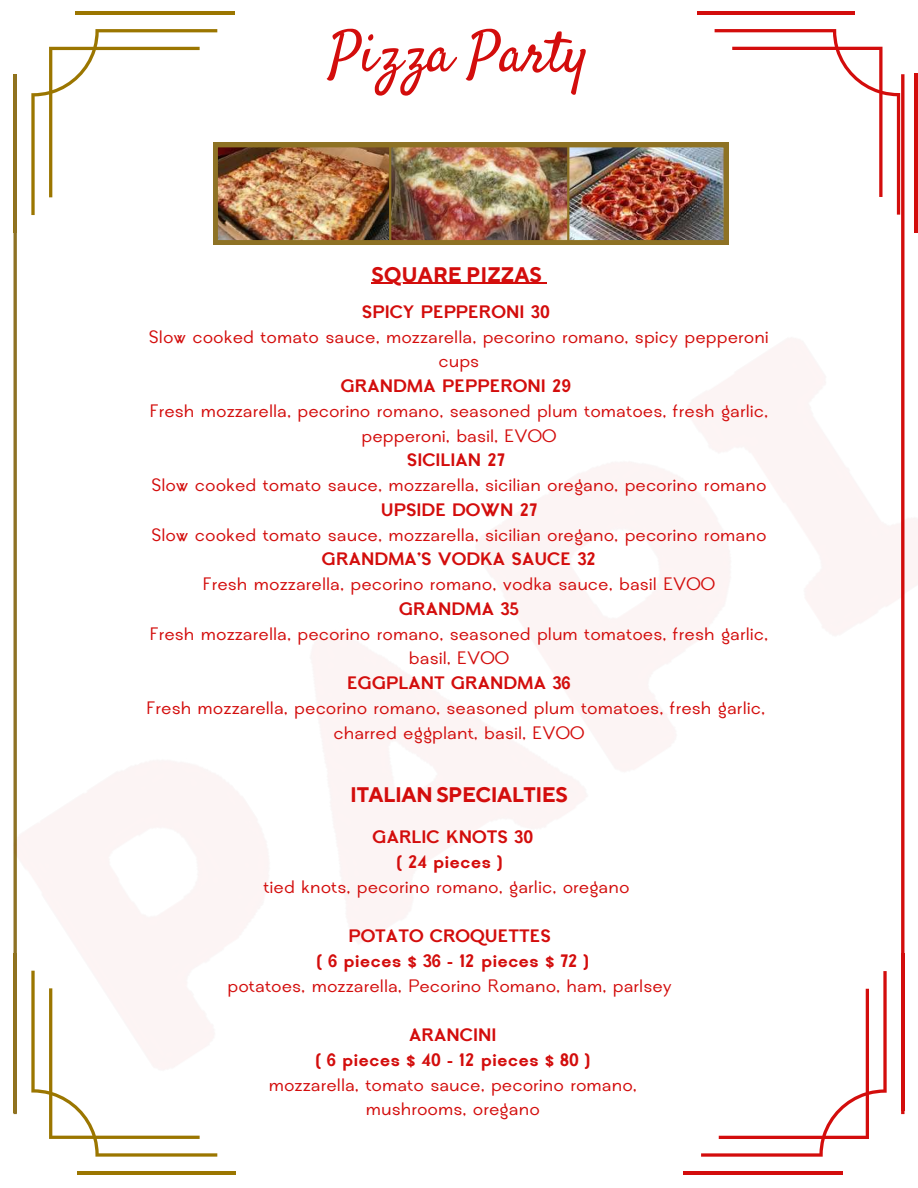
<style>
.page{position:relative;width:918px;height:1188px;background:#fff}
.page>*{position:absolute;margin:0;border:0;box-sizing:border-box;transform-origin:0 0}
.t1{font:57px "Satisfy";color:#d30d0c}
.t2{font:700 21px "TT Norms Pro";letter-spacing:-.025em;color:#d30d0c}
.t3{font:700 21px "TT Norms Pro";color:#d30d0c}
.t4{font:18px/24.8px "Calmius Sans Low";color:#d30d0c;text-align:center}
.t5{font:700 18px/24.8px "Calmius Sans Low";color:#d30d0c;text-align:center}
</style>
<div class="page">
<hr style="left:915px;top:73px;width:3px;height:159px;background:#d30d0c">
<hr style="left:697px;top:11px;width:158px;height:4px;background:#d30d0c">
<svg style="left:715px;top:29px;width:185px;height:186px"></svg>
<hr style="left:76px;top:11px;width:159px;height:4px;background:#9b7600">
<svg style="left:31px;top:29px;width:186px;height:186px"></svg>
<hr style="left:683px;top:1171px;width:159px;height:3px;background:#d30d0c">
<svg style="left:701px;top:1120px;width:168px;height:37px"></svg>
<hr style="left:77px;top:1171px;width:158px;height:3px;background:#9b7600">
<svg style="left:49px;top:1120px;width:168px;height:37px"></svg>
<svg style="left:13px;top:74px;width:4px;height:202px"></svg>
<hr style="left:901px;top:74px;width:3px;height:1040px;background:#d30d0c">
<hr style="left:389px;top:144px;width:2px;height:101px;background:#8e7224">
<img style="left:213px;top:143px;width:515px;height:101px">
<hr style="left:567px;top:143px;width:2px;height:102px;background:#8e7224">
<img style="left:13px;top:276px;width:905px;height:844px">
<h1 class="t1" style="left:329px;top:18px;width:260px">Pizza Party</h1>
<p class="t3" style="left:371px;top:262px;width:172px">SQUARE PIZZAS</p>
<p class="t5" style="left:362px;top:299px;width:190px">SPICY PEPPERONI 30</p>
<p class="t4" style="left:149px;top:324px;width:622px">Slow cooked tomato sauce, mozzarella, pecorino romano, spicy pepperoni cups</p>
<p class="t5" style="left:341px;top:374px;width:232px">GRANDMA PEPPERONI 29</p>
<p class="t4" style="left:150px;top:398px;width:620px">Fresh mozzarella, pecorino romano, seasoned plum tomatoes, fresh garlic, pepperoni, basil, EVOO</p>
<p class="t5" style="left:407px;top:448px;width:100px">SICILIAN 27</p>
<p class="t4" style="left:151px;top:473px;width:617px">Slow cooked tomato sauce, mozzarella, sicilian oregano, pecorino romano</p>
<p class="t5" style="left:381px;top:497px;width:158px">UPSIDE DOWN 27</p>
<p class="t4" style="left:151px;top:522px;width:617px">Slow cooked tomato sauce, mozzarella, sicilian oregano, pecorino romano</p>
<p class="t5" style="left:322px;top:547px;width:276px">GRANDMA’S VODKA SAUCE 32</p>
<p class="t4" style="left:203px;top:572px;width:514px">Fresh mozzarella, pecorino romano, vodka sauce, basil EVOO</p>
<p class="t5" style="left:399px;top:596px;width:121px">GRANDMA 35</p>
<p class="t4" style="left:150px;top:621px;width:620px">Fresh mozzarella, pecorino romano, seasoned plum tomatoes, fresh garlic, basil, EVOO</p>
<p class="t5" style="left:347px;top:671px;width:225px">EGGPLANT GRANDMA 36</p>
<p class="t4" style="left:147px;top:695px;width:620px">Fresh mozzarella, pecorino romano, seasoned plum tomatoes, fresh garlic, charred eggplant, basil, EVOO</p>
<p class="t2" style="left:350px;top:782px;width:219px">ITALIAN SPECIALTIES</p>
<p class="t5" style="left:373px;top:825px;width:162px">GARLIC KNOTS 30 ( 24 pieces )</p>
<p class="t4" style="left:263px;top:874px;width:368px">tied knots, pecorino romano, garlic, oregano</p>
<p class="t5" style="left:317px;top:924px;width:274px">POTATO CROQUETTES<br>( 6 pieces $ 36 - 12 pieces $ 72 )</p>
<p class="t4" style="left:227px;top:973px;width:446px">potatoes, mozzarella, Pecorino Romano, ham, parlsey</p>
<p class="t5" style="left:315px;top:1023px;width:276px">ARANCINI<br>( 6 pieces $ 40 - 12 pieces $ 80 )</p>
<p class="t4" style="left:269px;top:1072px;width:370px">mozzarella, tomato sauce, pecorino romano, mushrooms, oregano</p>
</div>
